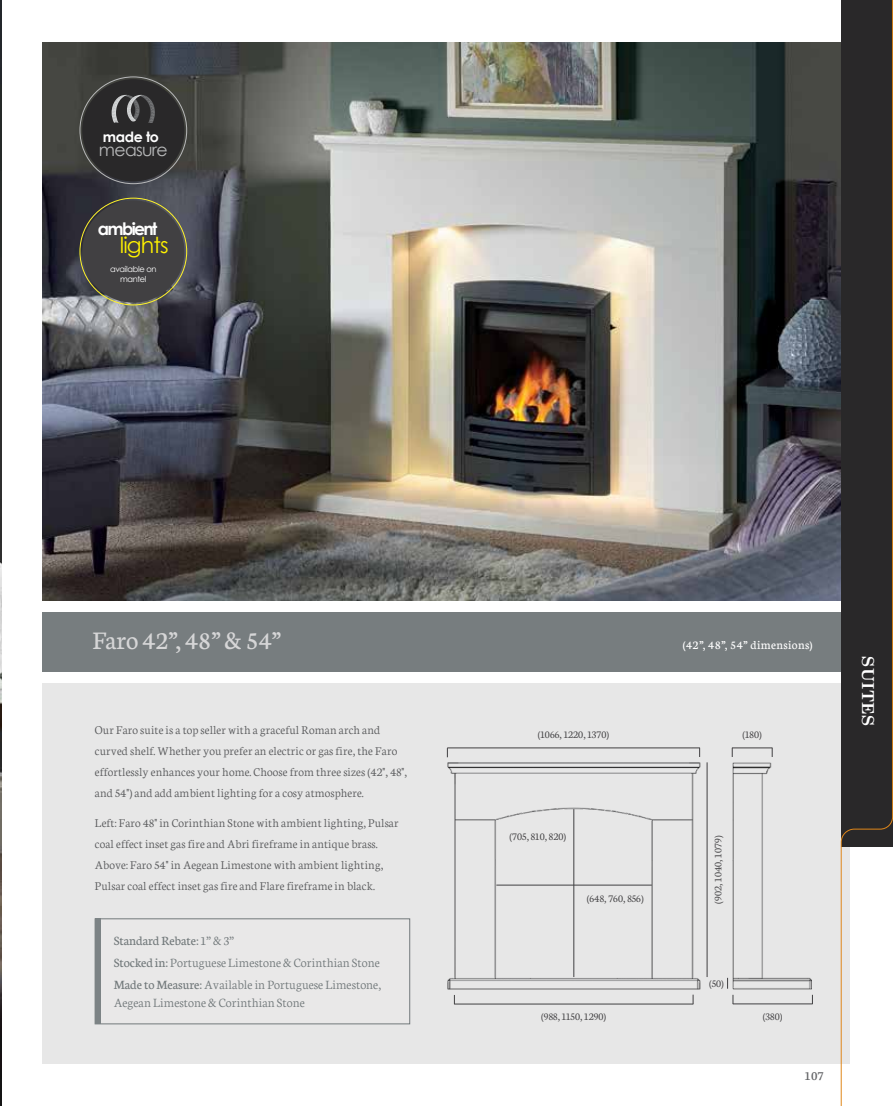
<style>
.page{position:relative;width:893px;height:1106px;background:#fff}
.page>*{position:absolute;margin:0;border:0;box-sizing:border-box;transform-origin:0 0}
.t1{font:27px "Neuton";color:#d6d6d7}
.t2{font:22.05px "Century Gothic";letter-spacing:-.04em;color:#fff200}
.t3{font:700 17.25px "Century Gothic";letter-spacing:-.1em;color:#fff}
.t4{font:17.25px "Century Gothic";letter-spacing:-.04em;color:#b8b9ba}
.t5{font:700 16.5px "Century Schoolbook";letter-spacing:.025em;color:#fff}
.t6{font:700 14.25px "Century Gothic";letter-spacing:-.025em;color:#fff}
.t7{font:300 13.5px/22.2px "Neuton";color:#72797b}
.t8{font:13.5px "Neuton";color:#636467}
.t9{font:300 12.75px/21px "Neuton";letter-spacing:.005em;color:#58595b}
.t10{font:12.75px "Neuton";letter-spacing:.03em;color:#fff}
.t11{font:300 11.25px "Neuton";letter-spacing:.005em;color:#414042}
.t12{font:8.25px/9.9px "Century Gothic";letter-spacing:-.04em;color:#fff;text-align:center}
.s1{font-weight:400}
</style>
<div class="page">
<img style="left:43px;top:43px;width:797px;height:557px">
<div style="left:43px;top:682px;width:807px;height:381px;background:#e7e7e7"></div>
<div style="left:43px;top:612px;width:807px;height:59px;background:#777d7f"></div>
<div style="left:82px;top:200px;width:102px;height:103px;background:#414042;border-radius:50%"></div>
<div style="left:82px;top:79px;width:102px;height:102px;background:#292829;border-radius:50%"></div>
<svg style="left:112px;top:95px;width:43px;height:28px"></svg>
<img style="left:0;top:0;width:1px;height:1106px">
<img style="left:447px;top:762px;width:254px;height:228px">
<img style="left:732px;top:762px;width:80px;height:228px">
<hr style="left:447px;top:747px;width:253px;height:1px;background:#414042">
<hr style="left:732px;top:747px;width:40px;height:1px;background:#414042">
<hr style="left:454px;top:1003px;width:239px;height:1px;background:#414042">
<hr style="left:574px;top:809px;width:1px;height:168px;background:#414042">
<hr style="left:496px;top:884px;width:156px;height:1px;background:#414042">
<hr style="left:707px;top:762px;width:1px;height:215px;background:#414042">
<hr style="left:733px;top:1003px;width:80px;height:1px;background:#414042">
<div style="left:95px;top:918px;width:315px;height:106px;background:#e9e8e8;border:1px solid #72797b"></div>
<div style="left:95px;top:918px;width:5px;height:106px;background:#7c8385"></div>
<svg style="left:840px;top:0;width:53px;height:1106px"></svg>
<p class="t6" style="left:103px;top:126px;width:58px">made to</p>
<h3 class="t4" style="left:99px;top:138px;width:70px">measure</h3>
<h3 class="t3" style="left:98px;top:216px;width:61px">ambient</h3>
<h2 class="t2" style="left:120px;top:230px;width:50px">lights</h2>
<p class="t12" style="left:110px;top:264px;width:48px">available on mantel</p>
<h1 class="t1" style="left:93px;top:627px;width:190px">Faro 42”, 48” &amp; 54”</h1>
<p class="t9" style="left:95px;top:719px;width:314px">Our Faro suite is a top seller with a graceful Roman arch and curved shelf. Whether you prefer an electric or gas fire, the Faro effortlessly enhances your home. Choose from three sizes (42", 48", and 54") and add ambient lighting for a cosy atmosphere.</p>
<p class="t9" style="left:95px;top:811px;width:305px">Left: Faro 48" in Corinthian Stone with ambient lighting, Pulsar coal effect inset gas fire and Abri fireframe in antique brass.<br>Above: Faro 54" in Aegean Limestone with ambient lighting, Pulsar coal effect inset gas fire and Flare fireframe in black.</p>
<p class="t7" style="left:114px;top:929px;width:269px"><span class="s1">Standard Rebate:</span> 1” &amp; 3”<br><span class="s1">Stocked in:</span> Portuguese Limestone &amp; Corinthian Stone<br><span class="s1">Made to Measure:</span> Available in Portuguese Limestone,</p>
<p class="t7" style="left:114px;top:991px;width:192px">Aegean Limestone &amp; Corinthian Stone</p>
<p class="t10" style="left:683px;top:638px;width:131px">(42”, 48”, 54” dimensions)</p>
<p class="t5" style="left:881px;top:656px;width:71px;rotate:90deg">SUITES</p>
<p class="t11" style="left:538px;top:727px;width:73px">(1066, 1220, 1370)</p>
<p class="t11" style="left:742px;top:727px;width:21px">(180)</p>
<p class="t11" style="left:510px;top:829px;width:58px">(705, 810, 820)</p>
<p class="t11" style="left:587px;top:891px;width:58px">(648, 760, 856)</p>
<p class="t11" style="left:711px;top:903px;width:69px;rotate:-90deg">(902, 1040, 1079)</p>
<p class="t11" style="left:709px;top:976px;width:16px">(50)</p>
<p class="t11" style="left:541px;top:1009px;width:66px">(988, 1150, 1290)</p>
<p class="t11" style="left:763px;top:1009px;width:21px">(380)</p>
<p class="t8" style="left:805px;top:1068px;width:21px">107</p>
</div>
